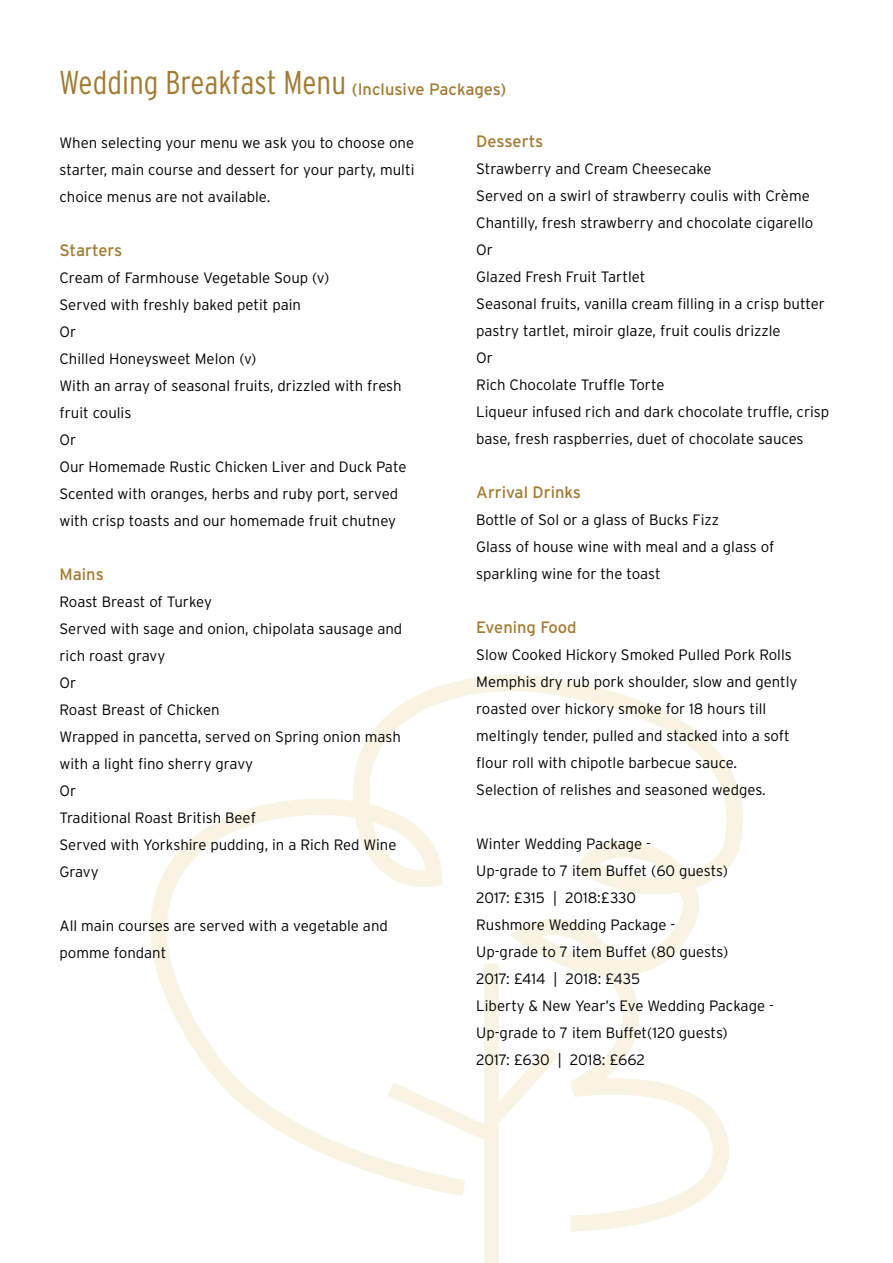
<style>
.page{position:relative;width:893px;height:1263px;background:#fff}
.page>*{position:absolute;margin:0;border:0;box-sizing:border-box;transform-origin:0 0}
.t1{font:300 condensed 33px "Interstate";color:#a27b31}
.t2{font:16.5px "Interstate";color:#a27b31}
.t3{font:300 15px/27px "Interstate";color:#000}
</style>
<div class="page">
<svg style="left:150px;top:675px;width:593px;height:588px"></svg>
<h1 class="t1" style="left:60px;top:64px;width:288px">Wedding Breakfast Menu</h1>
<p class="t3" style="left:60px;top:129px;width:356px;text-align:justify">When selecting your menu we ask you to choose one starter, main course and dessert for your party, multi choice menus are not available.</p>
<p class="t2" style="left:352px;top:80px;width:156px">(Inclusive Packages)</p>
<p class="t2" style="left:476px;top:132px;width:69px">Desserts</p>
<p class="t3" style="left:476px;top:155px;width:355px">Strawberry and Cream Cheesecake<br>Served on a swirl of strawberry coulis with Crème Chantilly, fresh strawberry and chocolate cigarello Or<br>Glazed Fresh Fruit Tartlet<br>Seasonal fruits, vanilla cream filling in a crisp butter pastry tartlet, miroir glaze, fruit coulis drizzle<br>Or<br>Rich Chocolate Truffle Torte<br>Liqueur infused rich and dark chocolate truffle, crisp base, fresh raspberries, duet of chocolate sauces</p>
<p class="t2" style="left:476px;top:483px;width:106px">Arrival Drinks</p>
<p class="t3" style="left:476px;top:506px;width:300px">Bottle of Sol or a glass of Bucks Fizz<br>Glass of house wine with meal and a glass of sparkling wine for the toast</p>
<p class="t2" style="left:476px;top:618px;width:102px">Evening Food</p>
<p class="t3" style="left:476px;top:641px;width:323px">Slow Cooked Hickory Smoked Pulled Pork Rolls Memphis dry rub pork shoulder, slow and gently roasted over hickory smoke for 18 hours till meltingly tender, pulled and stacked into a soft flour roll with chipotle barbecue sauce.<br>Selection of relishes and seasoned wedges.</p>
<p class="t2" style="left:60px;top:241px;width:64px">Starters</p>
<p class="t3" style="left:60px;top:264px;width:348px">Cream of Farmhouse Vegetable Soup (v)<br>Served with freshly baked petit pain<br>Or<br>Chilled Honeysweet Melon (v)<br>With an array of seasonal fruits, drizzled with fresh fruit coulis<br>Or<br>Our Homemade Rustic Chicken Liver and Duck Pate<br>Scented with oranges, herbs and ruby port, served with crisp toasts and our homemade fruit chutney</p>
<p class="t2" style="left:60px;top:565px;width:46px">Mains</p>
<p class="t3" style="left:60px;top:588px;width:344px">Roast Breast of Turkey<br>Served with sage and onion, chipolata sausage and rich roast gravy<br>Or<br>Roast Breast of Chicken<br>Wrapped in pancetta, served on Spring onion mash with a light fino sherry gravy<br>Or<br>Traditional Roast British Beef<br>Served with Yorkshire pudding, in a Rich Red Wine<br>Gravy</p>
<p class="t3" style="left:476px;top:830px;width:299px">Winter Wedding Package -<br>Up-grade to 7 item Buffet (60 guests)<br>2017: £315 | 2018:£330<br>Rushmore Wedding Package -<br>Up-grade to 7 item Buffet (80 guests)<br>2017: £414 | 2018: £435<br>Liberty &amp; New Year’s Eve Wedding Package -<br>Up-grade to 7 item Buffet(120 guests)<br>2017: £630 | 2018: £662</p>
<p class="t3" style="left:60px;top:912px;width:330px">All main courses are served with a vegetable and pomme fondant</p>
</div>
